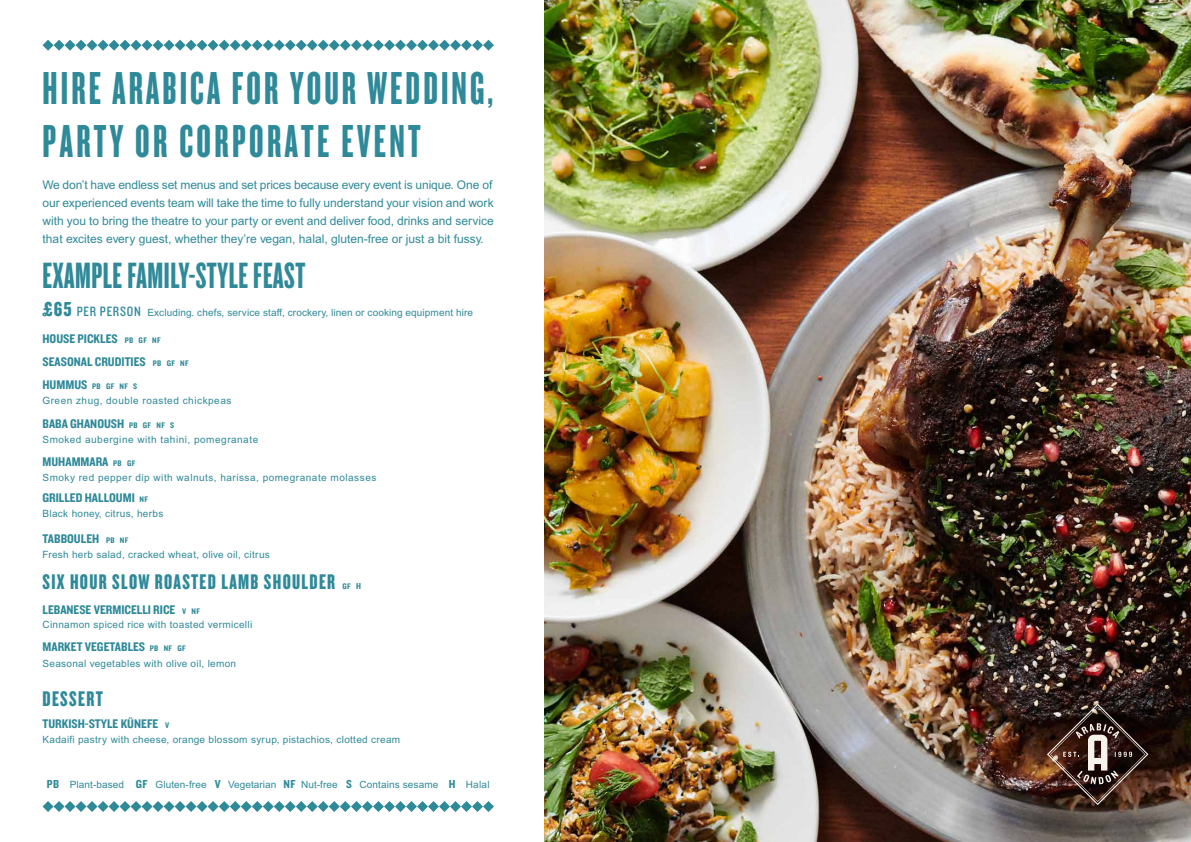
<style>
.page{position:relative;width:1191px;height:842px;background:#fff}
.page>*{position:absolute;margin:0;border:0;box-sizing:border-box;transform-origin:0 0}
.t1{font:48px/53px "Knockout 67 Full Bantamwt";letter-spacing:.065em;color:#2e8999}
.t2{font:38px "Knockout 67 Full Bantamwt";letter-spacing:.015em;color:#2f8999}
.t3{font:22px "Knockout 68 Full Featherwt";letter-spacing:.06em;color:#2e8999}
.t4{font:13px/23px "Knockout 50 Welterweight";color:#2e8999}
.t5{font:12px/18px "Arial MT Pro";color:#2e8999;text-align:justify}
.t6{font:10px "Arial MT Pro";letter-spacing:.03em;color:#2e8999}
.t7{font:10px "Arial MT Pro";letter-spacing:.01em;color:#2e8999}
.t8{font:10px "Arial MT Pro";letter-spacing:.05em;color:#2e8999}
.t9{font:8.4px "Knockout 50 Welterweight";color:#2e8999}
.s1{font-family:"Knockout 69 Full Liteweight";font-size:21px}
.s2{font-family:"Knockout 29 Junior Ltweight";font-size:14px}
.s3{font-size:8.4px}
.s4{font-size:13px}
.s5{font-family:"Knockout 50 Welterweight";font-size:8.4px}
.s6{font-family:"Knockout 50 Welterweight";font-size:9px}
.s7{font-family:"Knockout 50 Welterweight";font-size:12px}
</style>
<div class="page">
<img style="left:544px;top:0;width:647px;height:842px">
<svg style="left:43px;top:801px;width:451px;height:11px"></svg>
<svg style="left:43px;top:40px;width:451px;height:11px"></svg>
<img style="left:1047px;top:704px;width:101px;height:101px">
<h1 class="t1" style="left:43px;top:61px;width:452px">HIRE ARABICA FOR YOUR WEDDING,<br>PARTY OR CORPORATE EVENT</h1>
<p class="t5" style="left:43px;top:177px;width:453px">We don’t have endless set menus and set prices because every event is unique. One of our experienced events team will take the time to fully understand your vision and work with you to bring the theatre to your party or event and deliver food, drinks and service that excites every guest, whether they’re vegan, halal, gluten-free or just a bit fussy.</p>
<h2 class="t2" style="left:43px;top:253px;width:264px">EXAMPLE FAMILY-STYLE FEAST</h2>
<p class="t7" style="left:43px;top:307px;width:432px"><span class="s1">£65</span> <span class="s2">PER PERSON</span> Excluding. chefs, service staff, crockery, linen or cooking equipment hire</p>
<p class="t4" style="left:43px;top:327px;width:148px">HOUSE PICKLES <span class="s3">PB GF NF<br></span>SEASONAL CRUDITIES <span class="s3">PB GF NF</span></p>
<p class="t9" style="left:43px;top:381px;width:96px"><span class="s4">HUMMUS</span> PB GF NF S</p>
<p class="t8" style="left:43px;top:395px;width:190px">Green zhug, double roasted chickpeas</p>
<p class="t4" style="left:43px;top:412px;width:133px">BABA GHANOUSH <span class="s3">PB GF NF S</span></p>
<p class="t8" style="left:43px;top:434px;width:217px">Smoked aubergine with tahini, pomegranate</p>
<p class="t4" style="left:43px;top:450px;width:94px">MUHAMMARA <span class="s3">PB GF</span></p>
<p class="t8" style="left:43px;top:472px;width:335px">Smoky red pepper dip with walnuts, harissa, pomegranate molasses</p>
<p class="t4" style="left:43px;top:486px;width:107px">GRILLED HALLOUMI <span class="s3">NF</span></p>
<p class="t6" style="left:43px;top:508px;width:122px">Black honey, citrus, herbs</p>
<p class="t4" style="left:43px;top:527px;width:87px">TABBOULEH <span class="s3">PB NF</span></p>
<p class="t6" style="left:43px;top:549px;width:229px">Fresh herb salad, cracked wheat, olive oil, citrus</p>
<h3 class="t3" style="left:43px;top:569px;width:319px">SIX HOUR SLOW ROASTED LAMB SHOULDER <span class="s5">GF</span> <span class="s6">H</span></h3>
<p class="t4" style="left:43px;top:598px;width:159px">LEBANESE VERMICELLI RICE <span class="s3">V NF</span></p>
<p class="t6" style="left:43px;top:619px;width:211px">Cinnamon spiced rice with toasted vermicelli</p>
<p class="t4" style="left:43px;top:635px;width:145px">MARKET VEGETABLES <span class="s3">PB NF GF</span></p>
<p class="t6" style="left:43px;top:658px;width:195px">Seasonal vegetables with olive oil, lemon</p>
<h3 class="t3" style="left:43px;top:686px;width:62px">DESSERT</h3>
<p class="t4" style="left:43px;top:712px;width:128px">TURKISH-STYLE KÜNEFE <span class="s3">V</span></p>
<p class="t6" style="left:43px;top:734px;width:359px">Kadaifi pastry with cheese, orange blossom syrup, pistachios, clotted cream</p>
<p class="t7" style="left:47px;top:779px;width:444px"><span class="s7">PB</span> Plant-based <span class="s7">GF</span> Gluten-free <span class="s7">V</span> Vegetarian <span class="s7">NF</span> Nut-free <span class="s7">S</span> Contains sesame <span class="s7">H</span> Halal</p>
</div>
